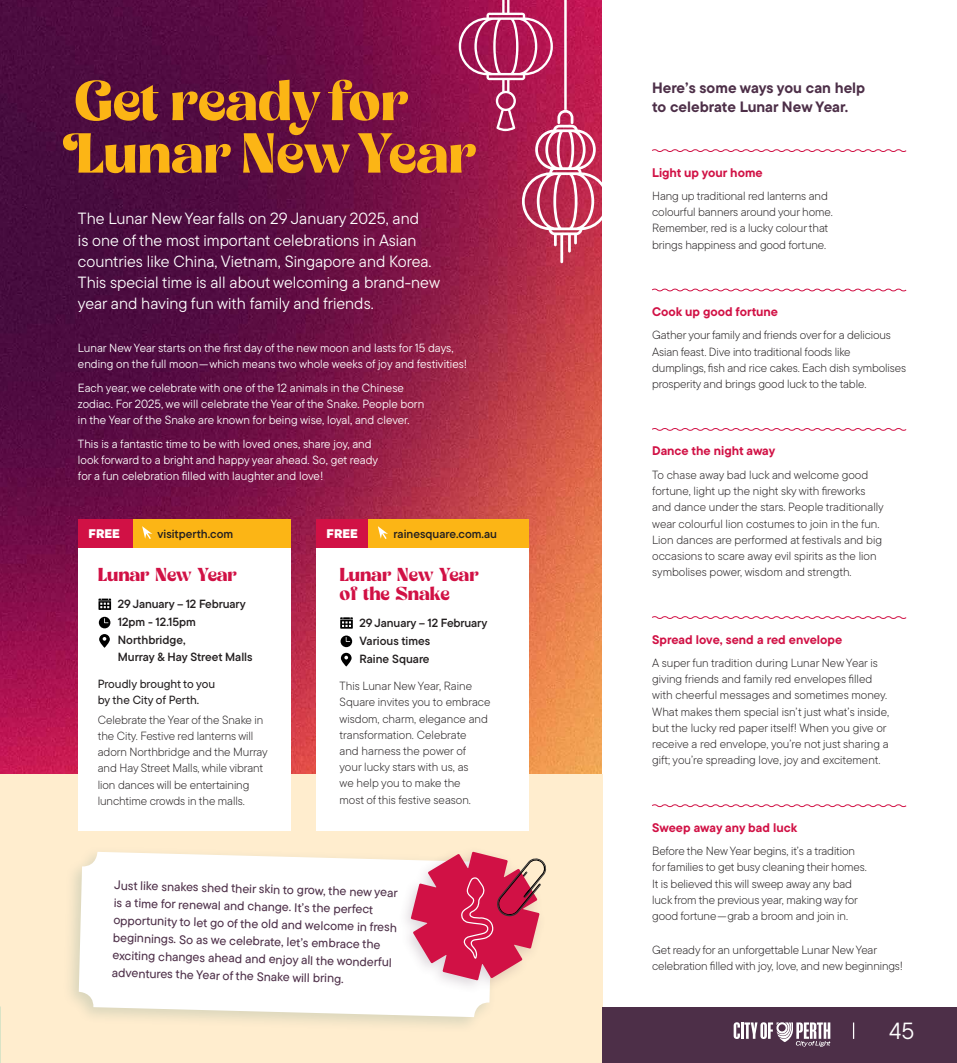
<style>
.page{position:relative;width:957px;height:1063px;background:#fff}
.page>*{position:absolute;margin:0;border:0;box-sizing:border-box;transform-origin:0 0}
.t1{font:56.25px/52.5px "Bropella";color:#fcb515}
.t2{font:23.38px "TT Commons Pro";color:#fff}
.t3{font:18.75px/18.8px "Bropella";color:#d11145}
.t4{font:16.25px/21.2px "TT Commons Pro";color:#fff}
.t5{font:700 15px/18.8px "TT Commons Pro";color:#4d2f48}
.t6{font:500 12.5px/17.5px "TT Commons Pro";color:#4d2f48}
.t7{font:700 12.5px "TT Commons Pro";color:#d11145}
.t8{font:900 12.5px "TT Commons Pro";color:#fff}
.t9{font:300 11.88px/16.2px "TT Commons Pro";letter-spacing:-.01em;color:#231f20}
.t10{font:11.88px/16.2px "TT Commons Pro";color:#fff}
.t11{font:11.88px/18px "TT Commons Pro Db";color:#231f20}
.t12{font:500 11.88px/16.2px "TT Commons Pro";color:#231f20}
</style>
<div class="page">
<img style="left:0;top:0;width:602px;height:774px">
<div style="left:0;top:774px;width:602px;height:289px;background:#ffedce"></div>
<svg style="left:652px;top:149px;width:255px;height:3px"></svg>
<svg style="left:652px;top:288px;width:255px;height:4px"></svg>
<svg style="left:652px;top:428px;width:255px;height:3px"></svg>
<svg style="left:652px;top:616px;width:255px;height:3px"></svg>
<svg style="left:652px;top:804px;width:255px;height:4px"></svg>
<div style="left:78px;top:520px;width:213px;height:311px;background:#fff"></div>
<svg style="left:98px;top:599px;width:13px;height:11px"></svg>
<svg style="left:99px;top:617px;width:11px;height:11px"></svg>
<svg style="left:99px;top:634px;width:11px;height:14px"></svg>
<div style="left:78px;top:519px;width:55px;height:29px;background:#d11145"></div>
<div style="left:133px;top:519px;width:158px;height:29px;background:#fcb515"></div>
<svg style="left:142px;top:526px;width:10px;height:13px"></svg>
<div style="left:316px;top:520px;width:212px;height:311px;background:#fff"></div>
<svg style="left:340px;top:617px;width:13px;height:12px"></svg>
<svg style="left:340px;top:636px;width:12px;height:11px"></svg>
<svg style="left:341px;top:653px;width:10px;height:13px"></svg>
<div style="left:316px;top:519px;width:53px;height:29px;background:#d11145"></div>
<div style="left:369px;top:519px;width:159px;height:29px;background:#fcb515"></div>
<svg style="left:378px;top:526px;width:10px;height:13px"></svg>
<svg style="left:459px;top:0;width:143px;height:263px;background:#b53360"></svg>
<hr style="left:564px;top:0;width:3px;height:110px;background:#fff">
<div style="left:62px;top:845px;width:437px;height:189px;background:#005156;opacity:.15"></div>
<svg style="left:79px;top:852px;width:414px;height:165px;background:#fdfcfa"></svg>
<div style="left:602px;top:1007px;width:355px;height:56px;background:#4d2f48"></div>
<div style="left:397px;top:845px;width:150px;height:150px;background:#4d2f48;opacity:.2"></div>
<svg style="left:411px;top:852px;width:136px;height:128px"></svg>
<svg style="left:733px;top:1022px;width:97px;height:25px"></svg>
<svg style="left:853px;top:1023px;width:1px;height:16px"></svg>
<h1 class="t1" style="left:62px;top:74px;width:415px">Get ready for<br>Lunar New Year</h1>
<p class="t4" style="left:78px;top:208px;width:363px">The Lunar New Year falls on 29 January 2025, and<br>is one of the most important celebrations in Asian countries like China, Vietnam, Singapore and Korea.<br>This special time is all about welcoming a brand-new year and having fun with family and friends.</p>
<p class="t10" style="left:78px;top:340px;width:391px">Lunar New Year starts on the first day of the new moon and lasts for 15 days, ending on the full moon—which means two whole weeks of joy and festivities!</p>
<p class="t10" style="left:78px;top:379px;width:348px">Each year, we celebrate with one of the 12 animals in the Chinese zodiac. For 2025, we will celebrate the Year of the Snake. People born in the Year of the Snake are known for being wise, loyal, and clever.</p>
<p class="t10" style="left:78px;top:435px;width:302px">This is a fantastic time to be with loved ones, share joy, and look forward to a bright and happy year ahead. So, get ready for a fun celebration filled with laughter and love!</p>
<p class="t8" style="left:89px;top:524px;width:33px">FREE</p>
<p class="t11" style="left:158px;top:524px;width:77px">visitperth.com</p>
<h3 class="t3" style="left:98px;top:566px;width:141px">Lunar New Year</h3>
<p class="t11" style="left:118px;top:595px;width:129px">29 January – 12 February<br>12pm - 12.15pm<br>Northbridge,</p>
<p class="t11" style="left:118px;top:647px;width:136px">Murray &amp; Hay Street Malls</p>
<p class="t12" style="left:98px;top:675px;width:119px">Proudly brought to you by the City of Perth.</p>
<p class="t9" style="left:98px;top:711px;width:171px">Celebrate the Year of the Snake in the City. Festive red lanterns will adorn Northbridge and the Murray and Hay Street Malls, while vibrant lion dances will be entertaining lunchtime crowds in the malls.</p>
<p class="t8" style="left:326px;top:524px;width:33px">FREE</p>
<p class="t11" style="left:394px;top:524px;width:105px">rainesquare.com.au</p>
<h3 class="t3" style="left:339px;top:566px;width:141px">Lunar New Year of the Snake</h3>
<p class="t11" style="left:359px;top:614px;width:129px">29 January – 12 February<br>Various times<br>Raine Square</p>
<p class="t9" style="left:339px;top:678px;width:152px">This Lunar New Year, Raine<br>Square invites you to embrace wisdom, charm, elegance and transformation. Celebrate<br>and harness the power of your lucky stars with us, as<br>we help you to make the<br>most of this festive season.</p>
<p class="t6" style="left:115px;top:875px;width:285px;rotate:2deg">Just like snakes shed their skin to grow, the new year is a time for renewal and change. It’s the perfect opportunity to let go of the old and welcome in fresh beginnings. So as we celebrate, let’s embrace the exciting changes ahead and enjoy all the wonderful adventures the Year of the Snake will bring.</p>
<p class="t5" style="left:652px;top:78px;width:215px">Here’s some ways you can help to celebrate Lunar New Year.</p>
<p class="t7" style="left:652px;top:163px;width:112px">Light up your home</p>
<p class="t9" style="left:652px;top:188px;width:182px">Hang up traditional red lanterns and colourful banners around your home.<br>Remember, red is a lucky colour that brings happiness and good fortune.</p>
<p class="t7" style="left:652px;top:302px;width:127px">Cook up good fortune</p>
<p class="t9" style="left:652px;top:327px;width:255px">Gather your family and friends over for a delicious Asian feast. Dive into traditional foods like dumplings, fish and rice cakes. Each dish symbolises prosperity and brings good luck to the table.</p>
<p class="t7" style="left:652px;top:442px;width:125px">Dance the night away</p>
<p class="t9" style="left:652px;top:467px;width:233px">To chase away bad luck and welcome good fortune, light up the night sky with fireworks and dance under the stars. People traditionally wear colourful lion costumes to join in the fun.<br>Lion dances are performed at festivals and big occasions to scare away evil spirits as the lion symbolises power, wisdom and strength.</p>
<p class="t7" style="left:652px;top:630px;width:191px">Spread love, send a red envelope</p>
<p class="t9" style="left:652px;top:655px;width:238px">A super fun tradition during Lunar New Year is giving friends and family red envelopes filled with cheerful messages and sometimes money.<br>What makes them special isn’t just what’s inside, but the lucky red paper itself! When you give or receive a red envelope, you’re not just sharing a gift; you’re spreading love, joy and excitement.</p>
<p class="t7" style="left:652px;top:818px;width:147px">Sweep away any bad luck</p>
<p class="t9" style="left:652px;top:843px;width:216px">Before the New Year begins, it’s a tradition for families to get busy cleaning their homes.<br>It is believed this will sweep away any bad luck from the previous year, making way for good fortune—grab a broom and join in.</p>
<p class="t9" style="left:652px;top:942px;width:252px">Get ready for an unforgettable Lunar New Year celebration filled with joy, love, and new beginnings!</p>
<h2 class="t2" style="left:889px;top:1014px;width:27px">45</h2>
</div>
